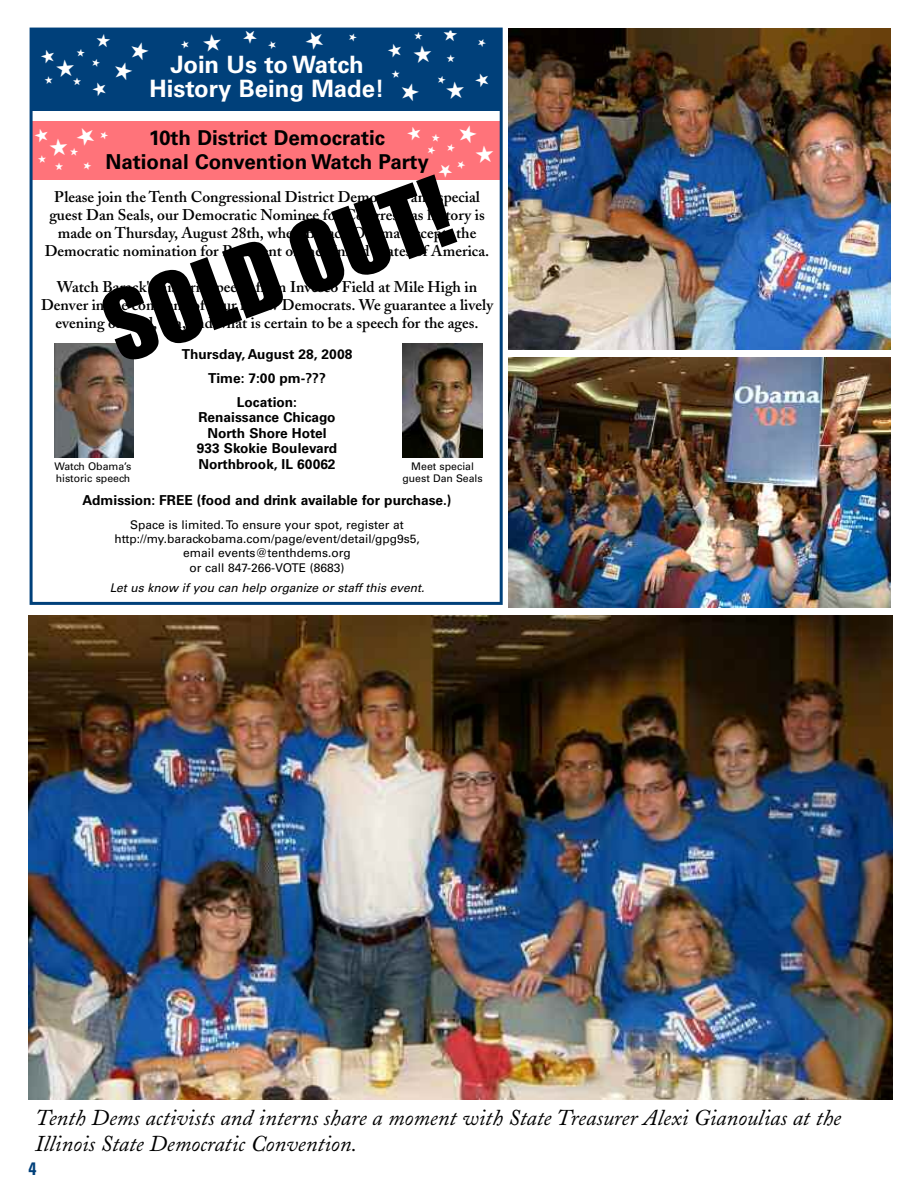
<style>
.page{position:relative;width:918px;height:1188px;background:#fff}
.page>*{position:absolute;margin:0;border:0;box-sizing:border-box;transform-origin:0 0}
.t1{font:90px "Impact";color:#000}
.t2{font:700 24px/24px "Univers";color:#fff;text-align:center}
.t3{font:italic 22.5px/25.5px "Adobe Caslon";color:#000}
.t4{font:700 20.55px/24px "Univers";color:#000;text-align:center}
.t5{font:700 condensed 18px "Univers";color:#00407a}
.t6{font:600 15.45px/18px "Adobe Caslon";color:#000;text-align:center}
.t7{font:700 13.65px/15.5px "Univers";color:#000;text-align:center}
.t8{font:12px/14.4px "Univers";color:#000;text-align:center}
.t9{font:italic 12px "Univers";color:#000}
.t10{font:10.5px/12.6px "Univers";color:#000;text-align:center}
</style>
<div class="page">
<img style="left:29px;top:616px;width:863px;height:483px">
<img style="left:508px;top:358px;width:383px;height:250px">
<img style="left:508px;top:28px;width:383px;height:321px">
<div style="left:32px;top:29px;width:470px;height:81px;background:#00407a"></div>
<div style="left:32px;top:121px;width:470px;height:58px;background:#ff737a"></div>
<img style="left:403px;top:344px;width:79px;height:114px">
<img style="left:54px;top:344px;width:80px;height:114px">
<div style="left:30px;top:28px;width:473px;height:577px;border:3px solid #00407a"></div>
<svg style="left:33px;top:127px;width:1px;height:43px"></svg>
<svg style="left:443px;top:27px;width:15px;height:5px"></svg>
<svg style="left:243px;top:31px;width:14px;height:1px"></svg>
<svg style="left:305px;top:31px;width:20px;height:1px"></svg>
<h2 class="t2" style="left:150px;top:54px;width:236px">Join Us to Watch<br>History Being Made!</h2>
<h3 class="t4" style="left:105px;top:127px;width:325px">10th District Democratic<br>National Convention Watch Party</h3>
<h1 class="t1" style="left:92px;top:286px;width:363px;rotate:-20deg">SOLD OUT!</h1>
<p class="t6" style="left:45px;top:190px;width:446px">Please join the Tenth Congressional District Democrats and special guest Dan Seals, our Democratic Nominee for Congress, as history is made on Thursday, August 28th, when Barack Obama accepts the Democratic nomination for President of the United States of America.</p>
<p class="t6" style="left:41px;top:280px;width:454px">Watch Barack's historic speech from Invesco Field at Mile High in<br>Denver in the company of your fellow Democrats. We guarantee a lively evening of food, fun, and what is certain to be a speech for the ages.</p>
<p class="t7" style="left:182px;top:343px;width:172px;line-height:24px">Thursday, August 28, 2008<br>Time: 7:00 pm-???<br>Location:</p>
<p class="t7" style="left:197px;top:411px;width:142px">Renaissance Chicago<br>North Shore Hotel<br>933 Skokie Boulevard<br>Northbrook, IL 60062</p>
<p class="t7" style="left:83px;top:494px;width:370px">Admission: FREE (food and drink available for purchase.)</p>
<p class="t8" style="left:114px;top:518px;width:307px">Space is limited. To ensure your spot, register at http://my.barackobama.com/page/event/detail/gpg9s5, email events@tenthdems.org<br>or call 847-266-VOTE (8683)</p>
<p class="t9" style="left:110px;top:583px;width:316px">Let us know if you can help organize or staff this event.</p>
<p class="t10" style="left:55px;top:461px;width:78px;text-align:left">Watch Obama’s historic speech</p>
<p class="t10" style="left:402px;top:461px;width:82px">Meet special guest Dan Seals</p>
<h3 class="t3" style="left:35px;top:1108px;width:807px">Tenth Dems activists and interns share a moment with State Treasurer Alexi Gianoulias at the<br>Illinois State Democratic Convention.</h3>
<p class="t5" style="left:28px;top:1162px;width:9px">4</p>
</div>
